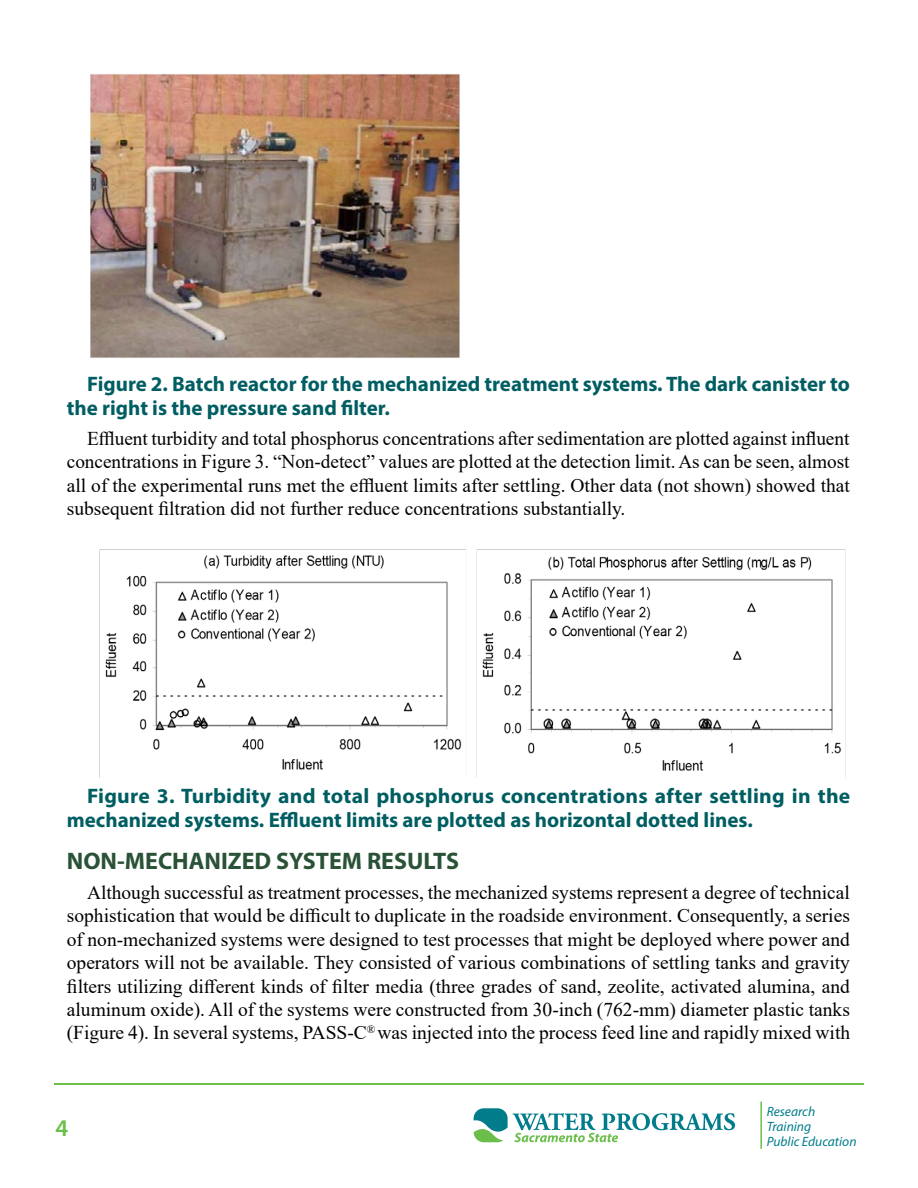
<style>
.page{position:relative;width:918px;height:1188px;background:#fff}
.page>*{position:absolute;margin:0;border:0;box-sizing:border-box;transform-origin:0 0}
.subhead_h2_no_shade{font:700 24px "Myriad Pro";color:#2a5236}
.t1{font:600 24px "Myriad Pro";color:#6bbe4a}
.basic_p{font:700 21px/23.4px "Myriad Pro";color:#005e62}
.basic_p-2{font:19.5px/23.4px "Times New Roman";color:#000;text-align:justify}
.t2{font:italic 13.5px/15px "Myriad Pro";color:#007c8a}
</style>
<div class="page">
<hr style="left:760px;top:1102px;width:2px;height:47px;background:#6cbe4b">
<svg style="left:474px;top:1108px;width:261px;height:34px"></svg>
<hr style="left:54px;top:1084px;width:810px;height:1px;background:#6ebe4a">
<img style="left:90px;top:74px;width:370px;height:284px">
<img style="left:99px;top:549px;width:747px;height:229px">
<p class="basic_p" style="left:67px;top:372px;width:785px;text-indent:20px">Figure 2. Batch reactor for the mechanized treatment systems. The dark canister to the right is the pressure sand filter.</p>
<p class="basic_p-2" style="left:67px;top:426px;width:785px;text-indent:20px">Effluent turbidity and total phosphorus concentrations after sedimentation are plotted against influent concentrations in Figure 3. “Non-detect” values are plotted at the detection limit. As can be seen, almost all of the experimental runs met the effluent limits after settling. Other data (not shown) showed that subsequent filtration did not further reduce concentrations substantially.</p>
<p class="basic_p" style="left:67px;top:784px;width:785px;text-indent:20px">Figure 3. Turbidity and total phosphorus concentrations after settling in the mechanized systems. Effluent limits are plotted as horizontal dotted lines.</p>
<h2 class="subhead_h2_no_shade" style="left:67px;top:845px;width:394px">NON-MECHANIZED SYSTEM RESULTS</h2>
<p class="basic_p-2" style="left:67px;top:880px;width:785px;text-indent:20px">Although successful as treatment processes, the mechanized systems represent a degree of technical sophistication that would be difficult to duplicate in the roadside environment. Consequently, a series of non-mechanized systems were designed to test processes that might be deployed where power and operators will not be available. They consisted of various combinations of settling tanks and gravity filters utilizing different kinds of filter media (three grades of sand, zeolite, activated alumina, and aluminum oxide). All of the systems were constructed from 30-inch (762-mm) diameter plastic tanks (Figure 4). In several systems, PASS-C<sup>®</sup> was injected into the process feed line and rapidly mixed with</p>
<p class="t1" style="left:56px;top:1112px;width:14px">4</p>
<p class="t2" style="left:767px;top:1104px;width:91px">Research<br>Training<br>Public Education</p>
</div>
